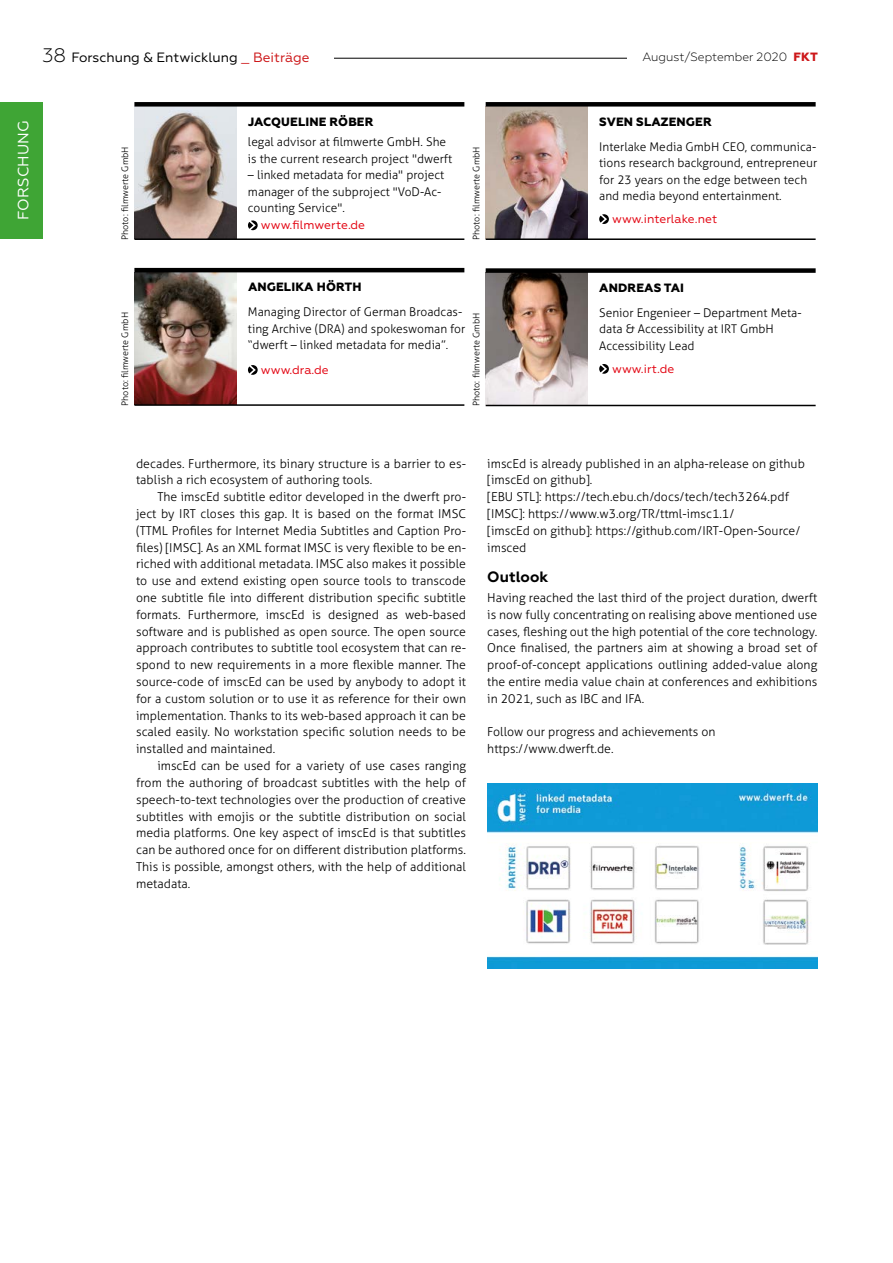
<style>
.page{position:relative;width:893px;height:1263px;background:#fff}
.page>*{position:absolute;margin:0;border:0;box-sizing:border-box;transform-origin:0 0}
.t1{font:15px "Geometria";letter-spacing:.01em;color:#fff}
._02_Forschung_ZWÜ_01{font:700 15px "Geometria";letter-spacing:.005em;color:#000}
.t2{font:13.5px "Geometria";color:#000}
._02_F_E_Fließtext_Ei{font:300 12.3px/16.8px "Aller";letter-spacing:.005em;color:#000;text-align:justify}
._02_F_E_Fließtext{font:300 12.3px/16.8px "Aller";letter-spacing:.005em;color:#000}
._04_Vita{font:300 12px/16.5px "Aller";letter-spacing:.005em;color:#000}
._04_Vita_weblink{font:12px "Geometria";letter-spacing:.005em;color:#e30613}
._04_Vita_Autorenname{font:800 12px "Geometria";letter-spacing:.01em;color:#000}
.t3{font:300 12px "Geometria";color:#000}
._03_Credits_Quelle{font:300 9px "Aller";letter-spacing:.005em;color:#000}
.s1{font-weight:300;font-size:19.5px}
.s2{color:#cd1719}
.s3{font-weight:800;color:#cd1719}
</style>
<div class="page">
<hr style="left:136px;top:58px;width:681px;height:1px;background:#000">
<div style="left:43px;top:47px;width:291px;height:36px;background:#fff"></div>
<div style="left:627px;top:52px;width:190px;height:21px;background:#fff"></div>
<div style="left:0;top:102px;width:43px;height:136px;background:#3fa535"></div>
<img style="left:134px;top:107px;width:102px;height:131px">
<hr style="left:134px;top:238px;width:330px;height:2px;background:#000">
<svg style="left:248px;top:220px;width:10px;height:10px"></svg>
<div style="left:134px;top:102px;width:330px;height:5px;background:#000"></div>
<img style="left:134px;top:272px;width:102px;height:132px">
<hr style="left:134px;top:404px;width:330px;height:2px;background:#000">
<svg style="left:248px;top:365px;width:10px;height:10px"></svg>
<hr style="left:134px;top:268px;width:330px;height:4px;background:#000">
<img style="left:486px;top:107px;width:102px;height:131px">
<hr style="left:486px;top:238px;width:330px;height:2px;background:#000">
<svg style="left:599px;top:214px;width:10px;height:10px"></svg>
<div style="left:486px;top:102px;width:330px;height:5px;background:#000"></div>
<img style="left:486px;top:273px;width:102px;height:132px">
<hr style="left:486px;top:405px;width:330px;height:1px;background:#000">
<svg style="left:599px;top:364px;width:10px;height:10px"></svg>
<div style="left:486px;top:268px;width:330px;height:5px;background:#000"></div>
<img style="left:487px;top:783px;width:330px;height:186px">
<p class="t2" style="left:43px;top:49px;width:268px"><span class="s1">38</span> Forschung &amp; Entwicklung <span class="s2">_ Beiträge</span></p>
<p class="t3" style="left:642px;top:50px;width:177px">August/September 2020 <span class="s3">FKT</span></p>
<p class="t1" style="left:15px;top:220px;width:101px;rotate:-90deg">FORSCHUNG</p>
<p class="_03_Credits_Quelle" style="left:120px;top:240px;width:95px;rotate:-90deg">Photo: filmwerte GmbH</p>
<p class="_03_Credits_Quelle" style="left:120px;top:406px;width:95px;rotate:-90deg">Photo: filmwerte GmbH</p>
<p class="_04_Vita_Autorenname" style="left:248px;top:114px;width:127px">JACQUELINE RÖBER</p>
<p class="_04_Vita" style="left:248px;top:134px;width:206px">legal advisor at filmwerte GmbH. She is the current research project "dwerft</p>
<p class="_04_Vita" style="left:248px;top:167px;width:198px">– linked metadata for media" project manager of the subproject "VoD-Ac&shy;counting Service".</p>
<p class="_04_Vita_weblink" style="left:261px;top:218px;width:106px">www.filmwerte.de</p>
<p class="_03_Credits_Quelle" style="left:471px;top:240px;width:95px;rotate:-90deg">Photo: filmwerte GmbH</p>
<p class="_04_Vita_Autorenname" style="left:248px;top:280px;width:115px">ANGELIKA HÖRTH</p>
<p class="_04_Vita" style="left:248px;top:304px;width:219px">Managing Director of German Broadcas&shy;ting Archive (DRA) and spokeswoman for “dwerft – linked metadata for media”.</p>
<p class="_04_Vita_weblink" style="left:261px;top:363px;width:69px">www.dra.de</p>
<p class="_03_Credits_Quelle" style="left:471px;top:406px;width:95px;rotate:-90deg">Photo: filmwerte GmbH</p>
<p class="_04_Vita_Autorenname" style="left:599px;top:114px;width:114px">SVEN SLAZENGER</p>
<p class="_04_Vita" style="left:599px;top:138px;width:220px">Interlake Media GmbH CEO, communica&shy;tions research background, entrepreneur for 23 years on the edge between tech and media beyond entertainment.</p>
<p class="_04_Vita_weblink" style="left:612px;top:212px;width:107px">www.interlake.net</p>
<p class="_04_Vita_Autorenname" style="left:599px;top:280px;width:86px">ANDREAS TAI</p>
<p class="_04_Vita" style="left:599px;top:304px;width:204px">Senior Engenieer – Department Meta&shy;data &amp; Accessibility at IRT GmbH</p>
<p class="_04_Vita" style="left:599px;top:337px;width:97px">Accessibility Lead</p>
<p class="_04_Vita_weblink" style="left:612px;top:361px;width:64px">www.irt.de</p>
<p class="_02_F_E_Fließtext_Ei" style="left:136px;top:455px;width:331px">decades. Furthermore, its binary structure is a barrier to es&shy;tablish a rich ecosystem of authoring tools.</p>
<p class="_02_F_E_Fließtext_Ei" style="left:136px;top:488px;width:331px;text-indent:21px">The imscEd subtitle editor developed in the dwerft pro&shy;ject by IRT closes this gap. It is based on the format IMSC (TTML Profiles for Internet Media Subtitles and Caption Pro&shy;files) [IMSC]. As an XML format IMSC is very flexible to be en&shy;riched with additional metadata. IMSC also makes it possible to use and extend existing open source tools to transcode one subtitle file into different distribution specific subtitle formats. Furthermore, imscEd is designed as web-based software and is published as open source. The open source approach contributes to subtitle tool ecosystem that can re&shy;spond to new requirements in a more flexible manner. The source-code of imscEd can be used by anybody to adopt it for a custom solution or to use it as reference for their own implementation. Thanks to its web-based approach it can be scaled easily. No workstation specific solution needs to be installed and maintained.</p>
<p class="_02_F_E_Fließtext_Ei" style="left:136px;top:757px;width:331px;text-indent:21px">imscEd can be used for a variety of use cases ranging from the authoring of broadcast subtitles with the help of speech-to-text technologies over the production of creative subtitles with emojis or the subtitle distribution on social media platforms. One key aspect of imscEd is that subtitles can be authored once for on different distribution platforms.<br>This is possible, amongst others, with the help of additional metadata.</p>
<p class="_02_F_E_Fließtext" style="left:487px;top:455px;width:319px">imscEd is already published in an alpha-release on github [imscEd on github].</p>
<p class="_02_F_E_Fließtext" style="left:487px;top:488px;width:303px">[EBU STL]: https://tech.ebu.ch/docs/tech/tech3264.pdf</p>
<p class="_02_F_E_Fließtext" style="left:487px;top:505px;width:249px">[IMSC]: https://www.w3.org/TR/ttml-imsc1.1/</p>
<p class="_02_F_E_Fließtext" style="left:487px;top:522px;width:315px">[imscEd on github]: https://github.com/IRT-Open-Source/ imsced</p>
<p class="_02_Forschung_ZWÜ_01" style="left:487px;top:567px;width:63px">Outlook</p>
<p class="_02_F_E_Fließtext" style="left:487px;top:589px;width:331px;text-align:justify">Having reached the last third of the project duration, dwerft is now fully concentrating on realising above mentioned use cases, fleshing out the high potential of the core technology.<br>Once finalised, the partners aim at showing a broad set of proof-of-concept applications outlining added-value along the entire media value chain at conferences and exhibitions in 2021, such as IBC and IFA.</p>
<p class="_02_F_E_Fließtext" style="left:487px;top:724px;width:230px">Follow our progress and achievements on</p>
<p class="_02_F_E_Fließtext" style="left:487px;top:740px;width:128px">https://www.dwerft.de.</p>
</div>
